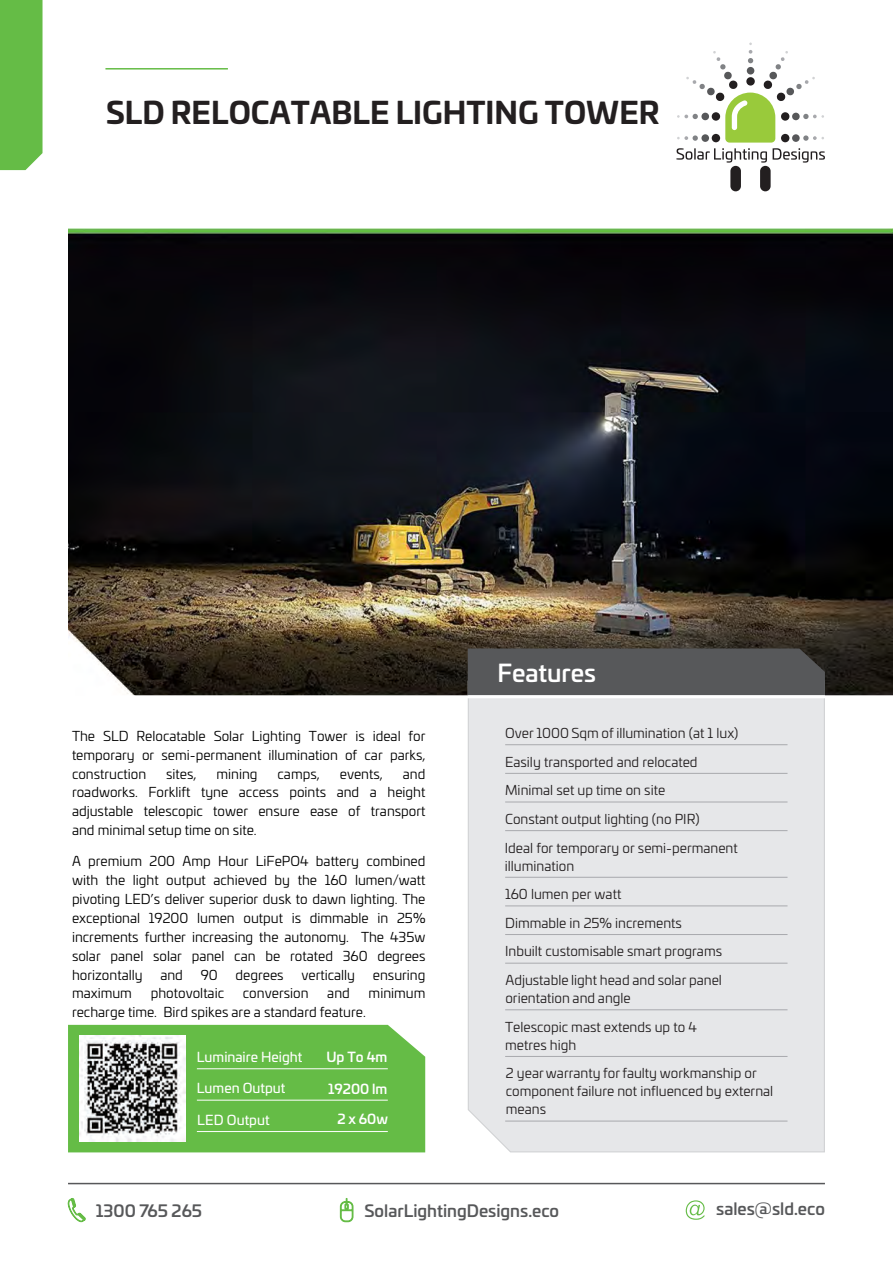
<style>
.page{position:relative;width:893px;height:1263px;background:#fff}
.page>*{position:absolute;margin:0;border:0;box-sizing:border-box;transform-origin:0 0}
.t1{font:700 30px "Univia Pro";color:#231f20}
.t2{font:500 24px "Univia Pro";color:#fff}
.t3{font:500 16.5px "Univia Pro";color:#57585a}
.t4{font:13.5px/18.9px "Univia Pro";color:#000;text-align:justify}
.t5{font:13.5px/18px "Univia Pro";color:#231f20}
.t6{font:13.5px "Univia Pro";color:#fff}
.t7{font:500 13.5px "Univia Pro";color:#fff}
</style>
<div class="page">
<img style="left:69px;top:228px;width:824px;height:466px">
<hr style="left:105px;top:68px;width:123px;height:2px;background:#65bc46">
<div style="left:467px;top:680px;width:358px;height:473px;background:#e6e7e9"></div>
<div style="left:68px;top:1025px;width:357px;height:127px;background:#65bc46"></div>
<hr style="left:505px;top:744px;width:282px;height:1px;background:#a8a9ad">
<hr style="left:505px;top:773px;width:282px;height:1px;background:#a8a9ad">
<hr style="left:505px;top:802px;width:282px;height:1px;background:#a8a9ad">
<hr style="left:505px;top:830px;width:282px;height:1px;background:#a8a9ad">
<hr style="left:505px;top:877px;width:282px;height:1px;background:#a8a9ad">
<hr style="left:505px;top:905px;width:282px;height:1px;background:#a8a9ad">
<hr style="left:505px;top:934px;width:282px;height:1px;background:#a8a9ad">
<hr style="left:505px;top:963px;width:282px;height:1px;background:#a8a9ad">
<hr style="left:505px;top:1009px;width:282px;height:1px;background:#a8a9ad">
<hr style="left:505px;top:1056px;width:282px;height:1px;background:#a8a9ad">
<hr style="left:505px;top:1121px;width:282px;height:1px;background:#a8a9ad">
<div style="left:468px;top:648px;width:357px;height:46px;background:#57585a"></div>
<div style="left:0;top:0;width:43px;height:170px;background:#65bc46"></div>
<svg style="left:131px;top:694px;width:762px;height:5px"></svg>
<svg style="left:340px;top:1198px;width:13px;height:24px"></svg>
<svg style="left:68px;top:1198px;width:18px;height:24px"></svg>
<svg style="left:686px;top:1200px;width:19px;height:20px"></svg>
<hr style="left:68px;top:1183px;width:757px;height:1px;background:#57585a">
<div style="left:730px;top:166px;width:11px;height:25px;background:#231f20;border-radius:5px"></div>
<div style="left:760px;top:166px;width:11px;height:25px;background:#231f20;border-radius:5px"></div>
<svg style="left:676px;top:43px;width:149px;height:120px"></svg>
<img style="left:80px;top:1035px;width:106px;height:107px">
<hr style="left:197px;top:1068px;width:191px;height:1px;background:#fff">
<hr style="left:197px;top:1100px;width:191px;height:1px;background:#fff">
<hr style="left:197px;top:1131px;width:191px;height:1px;background:#fff">
<p class="t1" style="left:106px;top:88px;width:555px">SLD RELOCATABLE LIGHTING TOWER</p>
<p class="t4" style="left:72px;top:726px;width:355px">The SLD Relocatable Solar Lighting Tower is ideal for temporary or semi-permanent illumination of car parks, construction</p>
<p class="t4" style="left:72px;top:763px;width:355px;text-indent:331px">and roadworks. Forklift tyne access points and a height adjustable telescopic tower ensure ease of transport and minimal setup time on site.</p>
<p class="t4" style="left:72px;top:851px;width:355px">A premium 200 Amp Hour LiFePO4 battery combined with the light output achieved by the 160 lumen/watt pivoting LED’s deliver superior dusk to dawn lighting. The exceptional 19200 lumen output is dimmable in 25% increments further increasing the autonomy. The 435w solar panel solar panel can be rotated 360 degrees horizontally</p>
<p class="t4" style="left:166px;top:763px;width:32px">sites,</p>
<p class="t4" style="left:217px;top:763px;width:43px">mining</p>
<p class="t4" style="left:278px;top:763px;width:44px">camps,</p>
<p class="t4" style="left:340px;top:763px;width:45px">events,</p>
<p class="t4" style="left:160px;top:964px;width:24px">and</p>
<p class="t4" style="left:201px;top:964px;width:19px">90</p>
<p class="t4" style="left:236px;top:964px;width:50px">degrees</p>
<p class="t4" style="left:301px;top:964px;width:55px">vertically</p>
<p class="t4" style="left:373px;top:964px;width:54px">ensuring</p>
<p class="t4" style="left:72px;top:983px;width:61px">maximum</p>
<p class="t4" style="left:151px;top:983px;width:75px">photovoltaic</p>
<p class="t4" style="left:243px;top:983px;width:67px">conversion</p>
<p class="t4" style="left:327px;top:983px;width:24px">and</p>
<p class="t4" style="left:369px;top:983px;width:58px">minimum</p>
<p class="t4" style="left:72px;top:1002px;width:295px">recharge time. Bird spikes are a standard feature.</p>
<p class="t6" style="left:197px;top:1047px;width:107px">Luminaire Height</p>
<p class="t7" style="left:326px;top:1046px;width:63px">Up To 4m</p>
<p class="t6" style="left:197px;top:1078px;width:90px">Lumen Output</p>
<p class="t7" style="left:328px;top:1078px;width:61px">19200 lm</p>
<p class="t6" style="left:197px;top:1109px;width:74px">LED Output</p>
<p class="t7" style="left:337px;top:1108px;width:52px">2 x 60w</p>
<p class="t2" style="left:497px;top:654px;width:100px">Features</p>
<p class="t5" style="left:505px;top:723px;width:235px">Over 1000 Sqm of illumination (at 1 lux)</p>
<p class="t5" style="left:505px;top:752px;width:194px">Easily transported and relocated</p>
<p class="t5" style="left:505px;top:781px;width:162px">Minimal set up time on site</p>
<p class="t5" style="left:505px;top:809px;width:196px">Constant output lighting (no PIR)</p>
<p class="t5" style="left:505px;top:838px;width:234px">Ideal for temporary or semi-permanent illumination</p>
<p class="t5" style="left:505px;top:884px;width:118px">160 lumen per watt</p>
<p class="t5" style="left:505px;top:913px;width:178px">Dimmable in 25% increments</p>
<p class="t5" style="left:505px;top:942px;width:218px">Inbuilt customisable smart programs</p>
<p class="t5" style="left:505px;top:970px;width:218px">Adjustable light head and solar panel orientation and angle</p>
<p class="t5" style="left:505px;top:1017px;width:193px">Telescopic mast extends up to 4 metres high</p>
<p class="t5" style="left:506px;top:1064px;width:269px">2 year warranty for faulty workmanship or component failure not influenced by external means</p>
<p class="t3" style="left:96px;top:1198px;width:108px">1300 765 265</p>
<p class="t3" style="left:364px;top:1198px;width:196px">SolarLightingDesigns.eco</p>
<p class="t3" style="left:716px;top:1196px;width:110px">sales@sld.eco</p>
</div>
